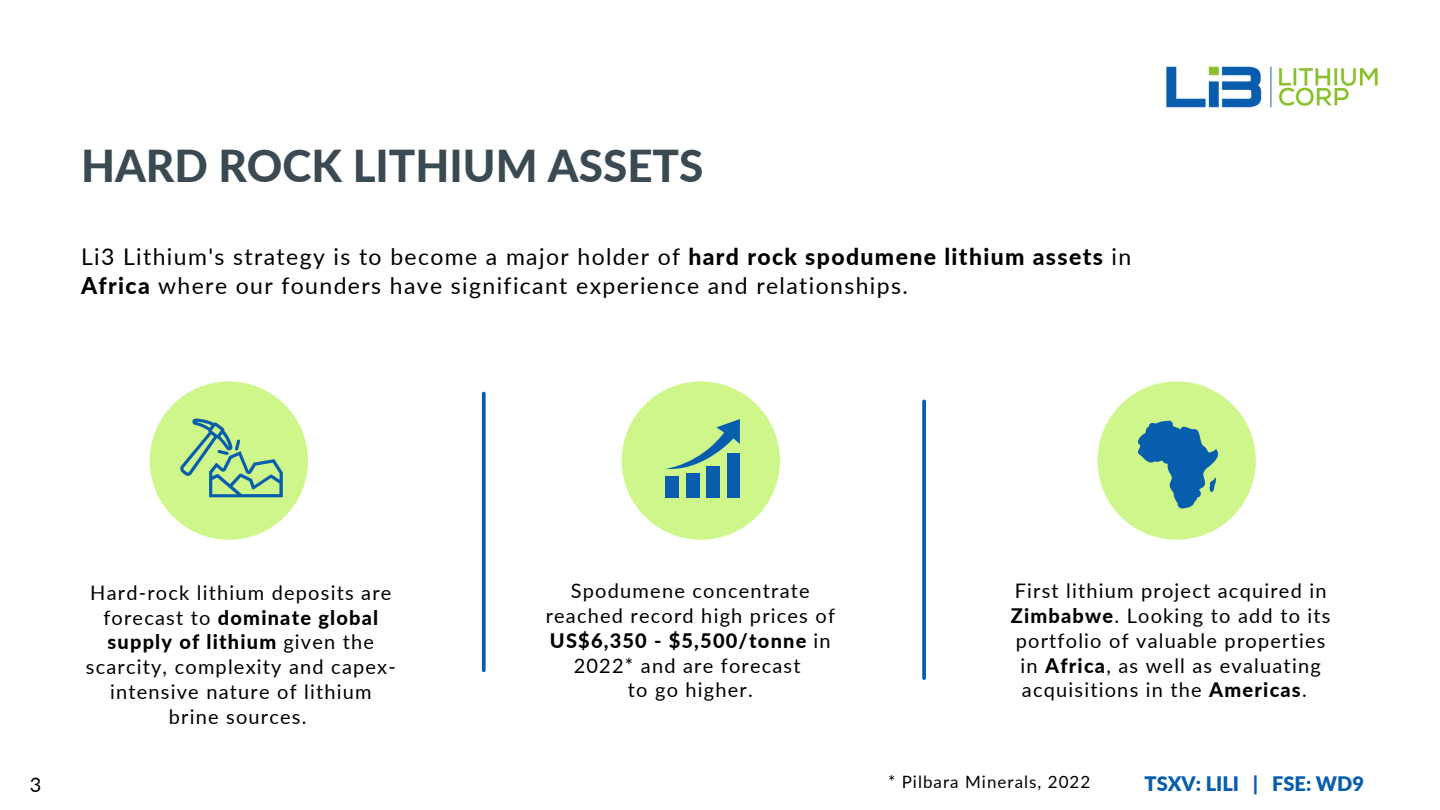
<style>
.page{position:relative;width:1440px;height:810px;background:#fff}
.page>*{position:absolute;margin:0;border:0;box-sizing:border-box;transform-origin:0 0}
.t1{font:800 44px "Lato";color:#3b4a52}
.t2{font:23px/28.5px "Lato";letter-spacing:.06em;color:#000}
.t3{font:20px/24.8px "Lato";letter-spacing:.06em;color:#000;text-align:center}
.t4{font:900 20px "Lato";color:#085dad}
.t5{font:17px "Lato";letter-spacing:.06em;color:#000}
.s1{font-weight:800}
</style>
<div class="page">
<div style="left:150px;top:381px;width:158px;height:159px;background:#cef68b;border-radius:50%"></div>
<div style="left:622px;top:381px;width:158px;height:159px;background:#cef68b;border-radius:50%"></div>
<div style="left:1098px;top:381px;width:158px;height:159px;background:#cef68b;border-radius:50%"></div>
<svg style="left:180px;top:419px;width:103px;height:78px"></svg>
<div style="left:666px;top:476px;width:13px;height:22px;background:#085dad"></div>
<div style="left:686px;top:473px;width:13px;height:25px;background:#085dad"></div>
<div style="left:706px;top:466px;width:14px;height:32px;background:#085dad"></div>
<div style="left:727px;top:453px;width:13px;height:45px;background:#085dad"></div>
<svg style="left:666px;top:419px;width:74px;height:51px"></svg>
<svg style="left:1138px;top:421px;width:80px;height:88px"></svg>
<svg style="left:482px;top:394px;width:4px;height:276px"></svg>
<svg style="left:922px;top:401px;width:4px;height:277px"></svg>
<img style="left:1166px;top:66px;width:212px;height:42px">
<h1 class="t1" style="left:81px;top:138px;width:624px">HARD ROCK LITHIUM ASSETS</h1>
<p class="t2" style="left:81px;top:242px;width:1052px">Li3 Lithium's strategy is to become a major holder of <span class="s1">hard rock spodumene lithium assets</span> in<br><span class="s1">Africa</span> where our founders have significant experience and relationships.</p>
<p class="t3" style="left:86px;top:580px;width:312px">Hard-rock lithium deposits are forecast to <span class="s1">dominate global supply of lithium</span> given the scarcity, complexity and capex&shy;intensive nature of lithium brine sources.</p>
<p class="t3" style="left:546px;top:578px;width:291px">Spodumene concentrate reached record high prices of<br><span class="s1">US$6,350 - $5,500/tonne</span> in<br>2022* and are forecast<br>to go higher.</p>
<p class="t3" style="left:1015px;top:578px;width:313px">First lithium project acquired in</p>
<p class="t3" style="left:1011px;top:603px;width:321px"><span class="s1">Zimbabwe</span>. Looking to add to its</p>
<p class="t3" style="left:1016px;top:628px;width:311px">portfolio of valuable properties</p>
<p class="t3" style="left:1021px;top:653px;width:302px">in <span class="s1">Africa</span>, as well as evaluating</p>
<p class="t3" style="left:1022px;top:677px;width:286px">acquisitions in the <span class="s1">Americas</span>.</p>
<p class="t3" style="left:30px;top:772px;width:13px">3</p>
<p class="t5" style="left:888px;top:771px;width:204px">* Pilbara Minerals, 2022</p>
<p class="t4" style="left:1145px;top:771px;width:221px">TSXV: LILI | FSE: WD9</p>
</div>
